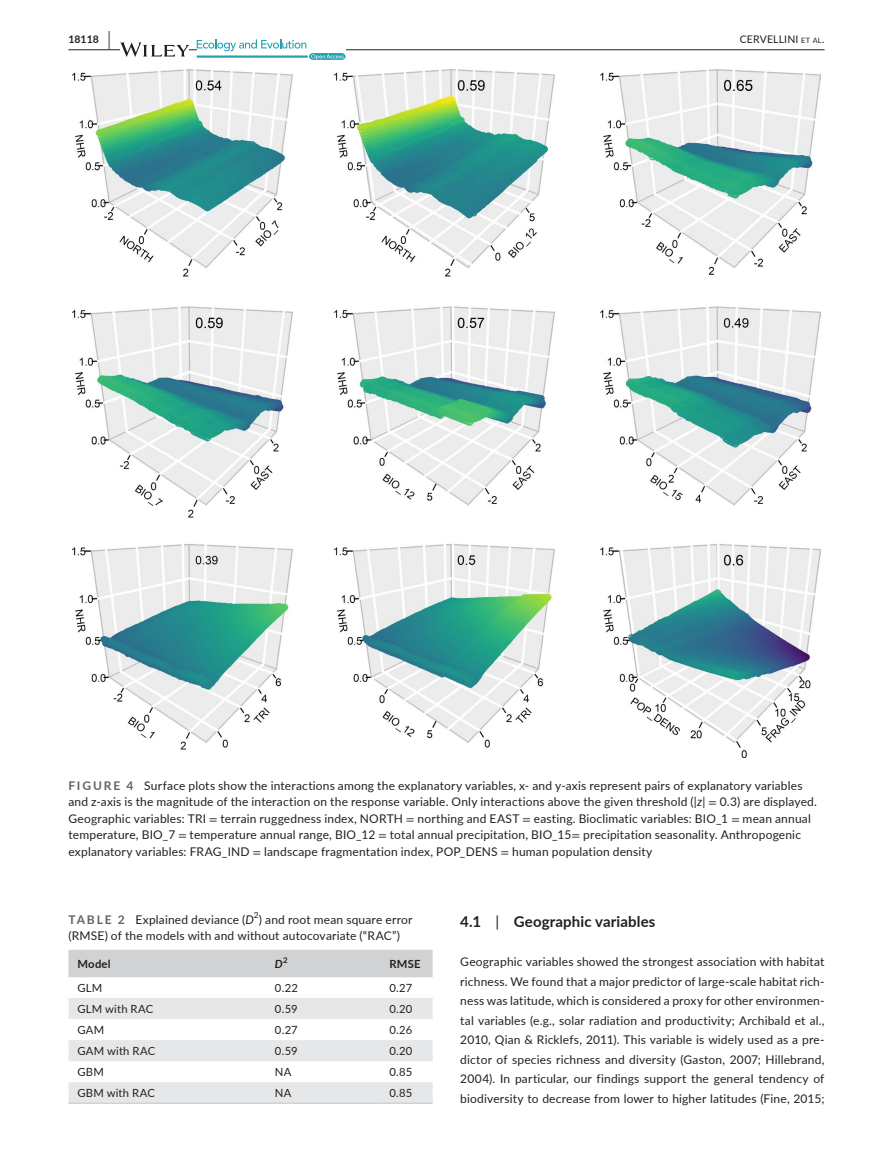
<style>
.page{position:relative;width:893px;height:1174px;background:#fff}
.page>*{position:absolute;margin:0;border:0;box-sizing:border-box;transform-origin:0 0}
.t1{font:700 15px "Lato";letter-spacing:.01em;color:#231f20}
.t2{font:12px/19.5px "Lato";letter-spacing:.015em;color:#231f20}
.t3{font:11.25px "Lato";letter-spacing:.015em;color:#231f20}
.t4{font:700 11.25px "Lato";letter-spacing:.02em;color:#231f20}
.t5{font:italic 700 11.25px "Lato";color:#231f20}
.t6{font:10.5px "Lato";letter-spacing:.015em;color:#231f20}
.t7{font:700 10.5px "Lato";color:#231f20}
.t8{font:700 7.8px "Lato";color:#231f20}
.s1{font-size:19.5px}
.s2{font-size:7.35px}
.s3{font-weight:700;color:#636366}
.s4{font-style:italic}
.s5{font-family:"STIX"}
.s6{font-weight:400}
</style>
<div class="page">
<hr style="left:68px;top:49px;width:756px;height:1px;background:#231f20">
<svg style="left:120px;top:42px;width:69px;height:15px"></svg>
<svg style="left:197px;top:39px;width:148px;height:21px"></svg>
<img style="left:72px;top:69px;width:749px;height:688px">
<div style="left:68px;top:949px;width:365px;height:28px;background:#d1d2d4"></div>
<svg style="left:68px;top:998px;width:365px;height:104px"></svg>
<hr style="left:68px;top:1102px;width:198px;height:2px;background:#d1d2d4">
<hr style="left:266px;top:1102px;width:114px;height:2px;background:#d1d2d4">
<hr style="left:380px;top:1102px;width:53px;height:2px;background:#d1d2d4">
<p class="t7" style="left:68px;top:31px;width:43px">18118 <span class="s1">|</span></p>
<p class="t6" style="left:740px;top:31px;width:86px">CERVELLINI <span class="s2">et al</span>.</p>
<p class="t2" style="left:68px;top:777px;width:750px;line-height:16.5px"><span class="s3">FIGURE 4</span> Surface plots show the interactions among the explanatory variables, x- and y-axis represent pairs of explanatory variables and z-axis is the magnitude of the interaction on the response variable. Only interactions above the given threshold (|<span class="s4">z</span>| <span class="s5">=</span> 0.3) are displayed.<br>Geographic variables: TRI <span class="s5">=</span> terrain ruggedness index, NORTH <span class="s5">=</span> northing and EAST <span class="s5">=</span> easting. Bioclimatic variables: BIO_1 <span class="s5">=</span> mean annual temperature, BIO_7 <span class="s5">=</span> temperature annual range, BIO_12 <span class="s5">=</span> total annual precipitation, BIO_15<span class="s5">=</span> precipitation seasonality. Anthropogenic explanatory variables: FRAG_IND <span class="s5">=</span> landscape fragmentation index, POP_DENS <span class="s5">=</span> human population density</p>
<p class="t2" style="left:68px;top:910px;width:346px;line-height:16.5px"><span class="s3">TABLE 2</span> Explained deviance (<span class="s4">D</span><sup>2</sup>) and root mean square error (RMSE) of the models with and without autocovariate (“RAC”)</p>
<p class="t4" style="left:77px;top:955px;width:35px">Model</p>
<p class="t5" style="left:275px;top:955px;width:9px">D</p>
<p class="t8" style="left:283px;top:954px;width:6px">2</p>
<p class="t4" style="left:389px;top:955px;width:33px">RMSE</p>
<p class="t3" style="left:77px;top:979px;width:26px">GLM</p>
<p class="t3" style="left:275px;top:979px;width:25px">0.22</p>
<p class="t3" style="left:389px;top:979px;width:24px">0.27</p>
<p class="t3" style="left:77px;top:1001px;width:77px">GLM with RAC</p>
<p class="t3" style="left:275px;top:1001px;width:24px">0.59</p>
<p class="t3" style="left:389px;top:1001px;width:25px">0.20</p>
<p class="t3" style="left:77px;top:1022px;width:28px">GAM</p>
<p class="t3" style="left:275px;top:1022px;width:24px">0.27</p>
<p class="t3" style="left:389px;top:1022px;width:24px">0.26</p>
<p class="t3" style="left:77px;top:1043px;width:79px">GAM with RAC</p>
<p class="t3" style="left:275px;top:1043px;width:24px">0.59</p>
<p class="t3" style="left:389px;top:1043px;width:25px">0.20</p>
<p class="t3" style="left:77px;top:1064px;width:28px">GBM</p>
<p class="t3" style="left:275px;top:1064px;width:18px">NA</p>
<p class="t3" style="left:389px;top:1064px;width:24px">0.85</p>
<p class="t3" style="left:77px;top:1085px;width:79px">GBM with RAC</p>
<p class="t3" style="left:275px;top:1085px;width:18px">NA</p>
<p class="t3" style="left:389px;top:1085px;width:24px">0.85</p>
<p class="t1" style="left:460px;top:911px;width:197px">4.1 <span class="s6">|</span> Geographic variables</p>
<p class="t2" style="left:460px;top:951px;width:366px;text-align:justify">Geographic variables showed the strongest association with habitat richness. We found that a major predictor of large-scale habitat rich&shy;ness was latitude, which is considered a proxy for other environmen&shy;tal variables (e.g., solar radiation and productivity; Archibald et al., 2010, Qian &amp; Ricklefs, 2011). This variable is widely used as a pre&shy;dictor of species richness and diversity (Gaston, 2007; Hillebrand, 2004). In particular, our findings support the general tendency of biodiversity to decrease from lower to higher latitudes (Fine, 2015;</p>
</div>
